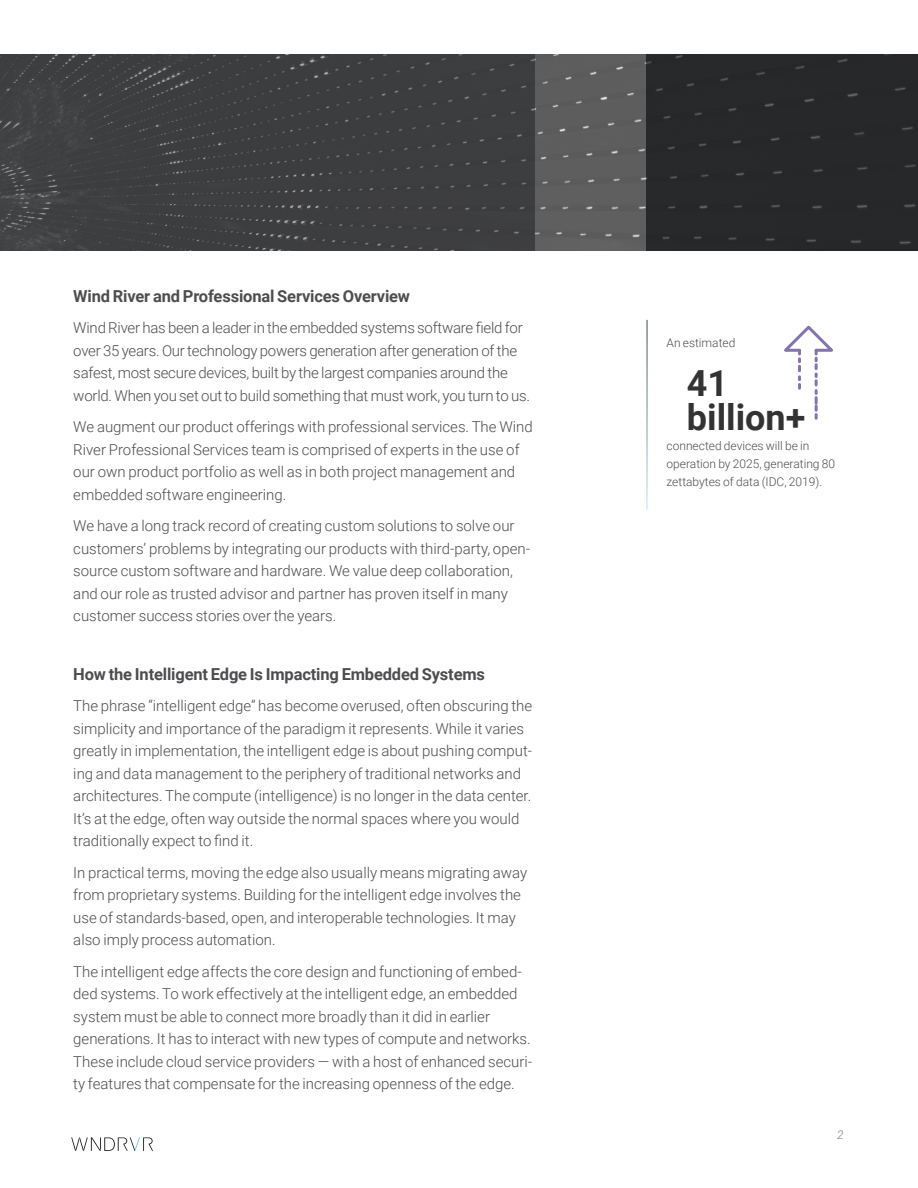
<style>
.page{position:relative;width:918px;height:1188px;background:#fff}
.page>*{position:absolute;margin:0;border:0;box-sizing:border-box;transform-origin:0 0}
.t1{font:700 36px/34.5px "Roboto";color:#333}
.t2{font:700 16.5px "Roboto";letter-spacing:-.01em;color:#4d4d4f}
.t3{font:300 15px/22.5px "Roboto";color:#4d4d4f}
.t4{font:300 12px/18px "Roboto";color:#4d4d4f}
.t5{font:italic 300 12px "Roboto";color:#808285}
</style>
<div class="page">
<div style="left:535px;top:54px;width:111px;height:196px;background:#5e5e5e"></div>
<div style="left:0;top:54px;width:535px;height:196px;background:#3d3e3f"></div>
<svg style="left:71px;top:1137px;width:82px;height:14px"></svg>
<div style="left:646px;top:54px;width:272px;height:196px;background:#27282a"></div>
<svg style="left:784px;top:325px;width:49px;height:93px"></svg>
<p class="t2" style="left:73px;top:284px;width:338px">Wind River and Professional Services Overview</p>
<p class="t3" style="left:73px;top:316px;width:458px">Wind River has been a leader in the embedded systems software field for over 35 years. Our technology powers generation after generation of the safest, most secure devices, built by the largest companies around the world. When you set out to build something that must work, you turn to us.</p>
<p class="t3" style="left:73px;top:415px;width:461px">We augment our product offerings with professional services. The Wind River Professional Services team is comprised of experts in the use of our own product portfolio as well as in both project management and embedded software engineering.</p>
<p class="t3" style="left:73px;top:514px;width:458px">We have a long track record of creating custom solutions to solve our customers’ problems by integrating our products with third-party, open&shy;source custom software and hardware. We value deep collaboration, and our role as trusted advisor and partner has proven itself in many customer success stories over the years.</p>
<p class="t2" style="left:73px;top:662px;width:413px">How the Intelligent Edge Is Impacting Embedded Systems</p>
<p class="t3" style="left:73px;top:694px;width:460px">The phrase “intelligent edge” has become overused, often obscuring the simplicity and importance of the paradigm it represents. While it varies greatly in implementation, the intelligent edge is about pushing comput&shy;ing and data management to the periphery of traditional networks and architectures. The compute (intelligence) is no longer in the data center.<br>It’s at the edge, often way outside the normal spaces where you would traditionally expect to find it.</p>
<p class="t3" style="left:73px;top:860px;width:455px">In practical terms, moving the edge also usually means migrating away from proprietary systems. Building for the intelligent edge involves the use of standards-based, open, and interoperable technologies. It may also imply process automation.</p>
<p class="t3" style="left:73px;top:959px;width:460px">The intelligent edge affects the core design and functioning of embed&shy;ded systems. To work effectively at the intelligent edge, an embedded system must be able to connect more broadly than it did in earlier generations. It has to interact with new types of compute and networks.<br>These include cloud service providers — with a host of enhanced securi&shy;ty features that compensate for the increasing openness of the edge.</p>
<p class="t4" style="left:667px;top:333px;width:70px">An estimated</p>
<h1 class="t1" style="left:687px;top:365px;width:120px">41 billion+</h1>
<p class="t4" style="left:667px;top:436px;width:170px">connected devices will be in operation by 2025, generating 80 zettabytes of data (IDC, 2019).</p>
<p class="t5" style="left:837px;top:1126px;width:8px">2</p>
</div>
